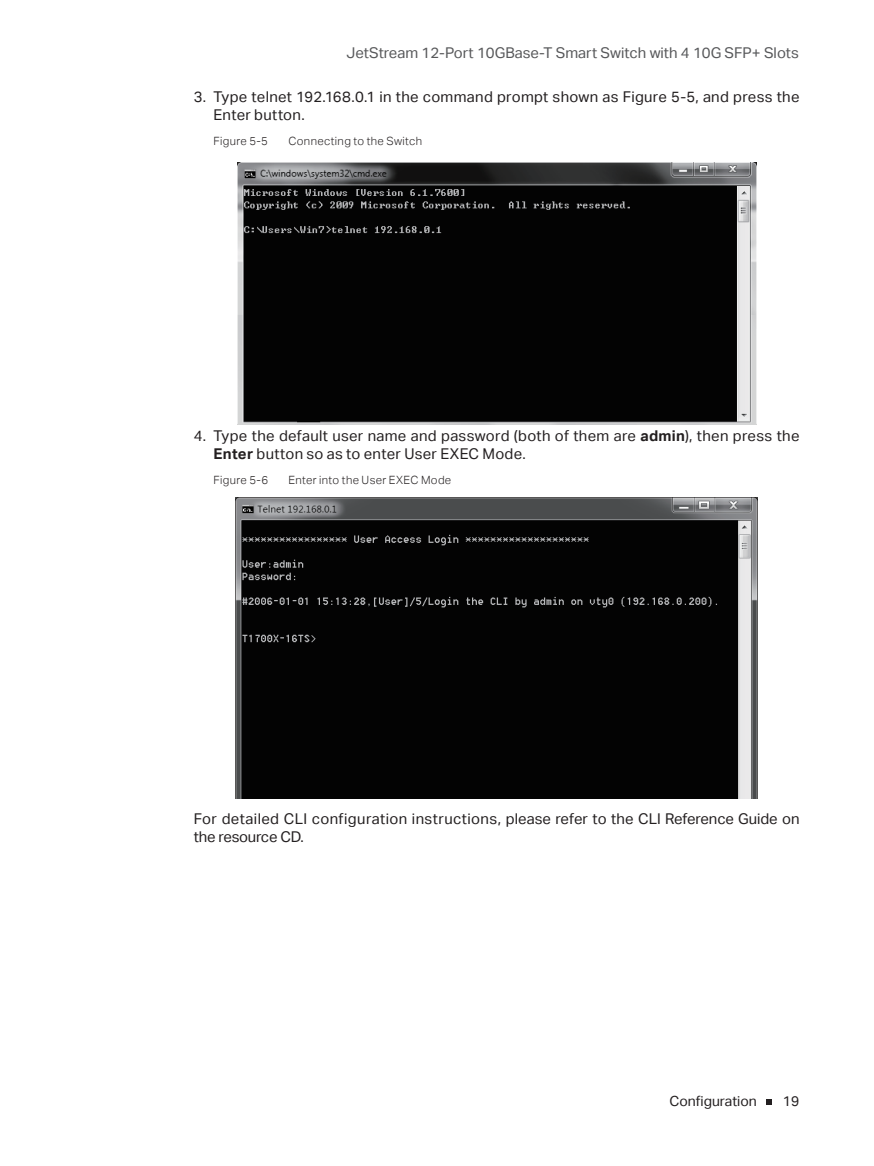
<style>
.page{position:relative;width:874px;height:1166px;background:#fff}
.page>*{position:absolute;margin:0;border:0;box-sizing:border-box;transform-origin:0 0}
.t1{font:14.88px/17.8px "TP Link Aktiv Regular";letter-spacing:.02em;color:#231f20}
.t2{font:14.88px "TP Link Aktiv Regular";color:#57585a}
.t3{font:14px "TP Link Aktiv Regular";color:#231f20}
.t4{font:11.38px "TP Link Aktiv Light";letter-spacing:.03em;color:#231f20}
.s1{font-family:"TP Link Aktiv Bold"}
</style>
<div class="page">
<svg style="left:766px;top:1099px;width:5px;height:6px"></svg>
<img style="left:237px;top:163px;width:519px;height:261px">
<img style="left:236px;top:497px;width:520px;height:301px">
<p class="t2" style="left:346px;top:45px;width:453px">JetStream 12-Port 10GBase-T Smart Switch with 4 10G SFP+ Slots</p>
<p class="t1" style="left:213px;top:88px;width:587px;text-indent:-20px">3. Type telnet 192.168.0.1 in the command prompt shown as Figure 5-5, and press the<br>Enter button.</p>
<p class="t4" style="left:213px;top:134px;width:56px">Figure 5-5</p>
<p class="t4" style="left:288px;top:134px;width:135px">Connecting to the Switch</p>
<p class="t1" style="left:213px;top:427px;width:587px;text-indent:-20px">4. Type the default user name and password (both of them are <span class="s1">admin</span>), then press the<br><span class="s1">Enter</span> button so as to enter User EXEC Mode.</p>
<p class="t4" style="left:213px;top:473px;width:56px">Figure 5-6</p>
<p class="t4" style="left:288px;top:473px;width:164px">Enter into the User EXEC Mode</p>
<p class="t1" style="left:193px;top:810px;width:607px">For detailed CLI configuration instructions, please refer to the CLI Reference Guide on the resource CD.</p>
<p class="t3" style="left:669px;top:1093px;width:89px">Configuration</p>
<p class="t3" style="left:782px;top:1093px;width:18px">19</p>
</div>
